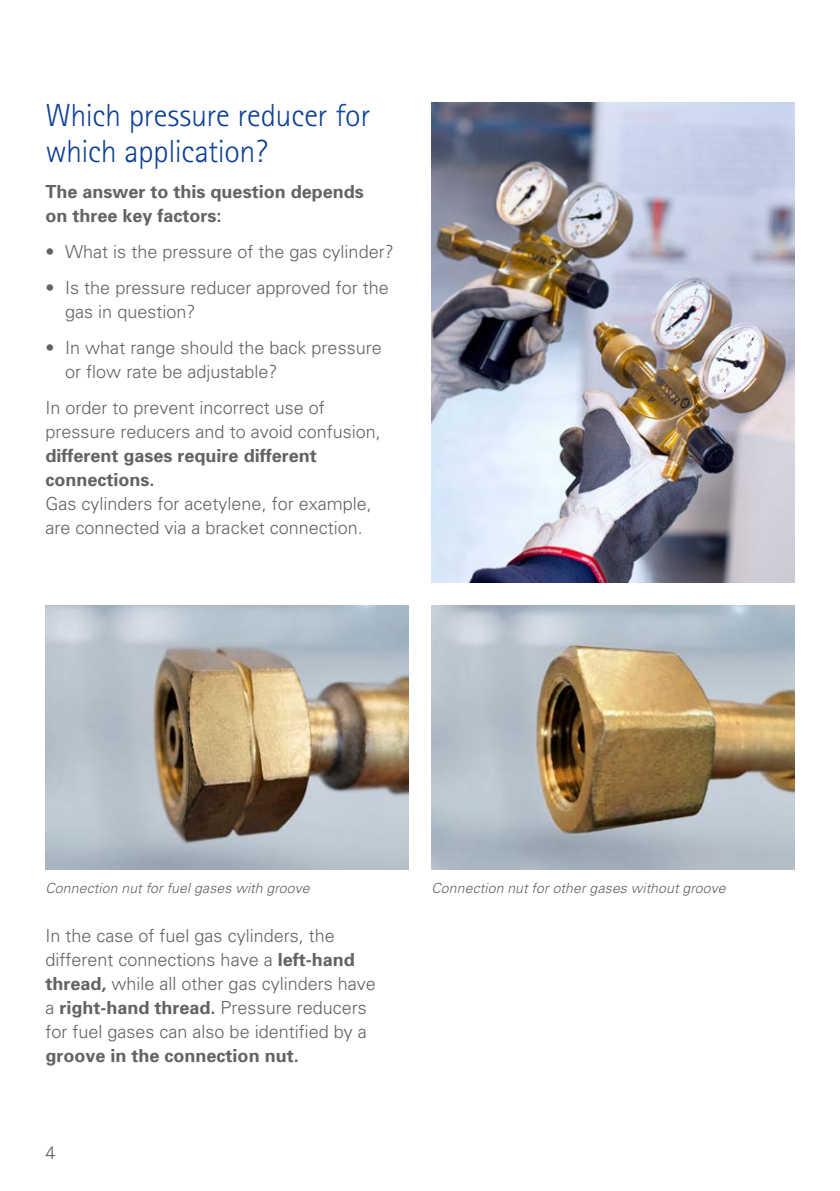
<style>
.page{position:relative;width:840px;height:1191px;background:#fff}
.page>*{position:absolute;margin:0;border:0;box-sizing:border-box;transform-origin:0 0}
.t1{font:300 32px/36px "Rotis Sans Serif";letter-spacing:-.01em;color:#0f4295}
.t2{font:300 18px/24px "Univers";color:#636362}
.t3{font:700 18px/24px "Univers";color:#636362}
.t4{font:italic 300 14px "Univers";letter-spacing:.01em;color:#636362}
.s1{font-weight:700}
</style>
<div class="page">
<img style="left:431px;top:605px;width:363px;height:264px">
<img style="left:431px;top:102px;width:363px;height:480px">
<img style="left:45px;top:605px;width:363px;height:264px">
<h1 class="t1" style="left:45px;top:98px;width:326px">Which pressure reducer for which application?</h1>
<p class="t3" style="left:45px;top:179px;width:320px">The answer to this question depends on three key factors:</p>
<p class="t2" style="left:45px;top:239px;width:349px">• What is the pressure of the gas cylinder?</p>
<p class="t2" style="left:65px;top:275px;width:325px;text-indent:-20px">• Is the pressure reducer approved for the gas in question?</p>
<p class="t2" style="left:65px;top:335px;width:318px;text-indent:-20px">• In what range should the back pressure or flow rate be adjustable?</p>
<p class="t2" style="left:45px;top:395px;width:337px">In order to prevent incorrect use of pressure reducers and to avoid confusion,</p>
<p class="t3" style="left:45px;top:443px;width:273px">different gases require different connections.</p>
<p class="t2" style="left:45px;top:491px;width:328px">Gas cylinders for acetylene, for example, are connected via a bracket connection.</p>
<p class="t4" style="left:45px;top:880px;width:265px">Connection nut for fuel gases with groove</p>
<p class="t4" style="left:431px;top:880px;width:295px">Connection nut for other gases without groove</p>
<p class="t2" style="left:45px;top:923px;width:332px">In the case of fuel gas cylinders, the different connections have a <span class="s1">left-hand thread,</span> while all other gas cylinders have a <span class="s1">right-hand thread.</span> Pressure reducers for fuel gases can also be identified by a</p>
<p class="t3" style="left:45px;top:1043px;width:255px">groove in the connection nut.</p>
<p class="t2" style="left:45px;top:1139px;width:12px">4</p>
</div>
